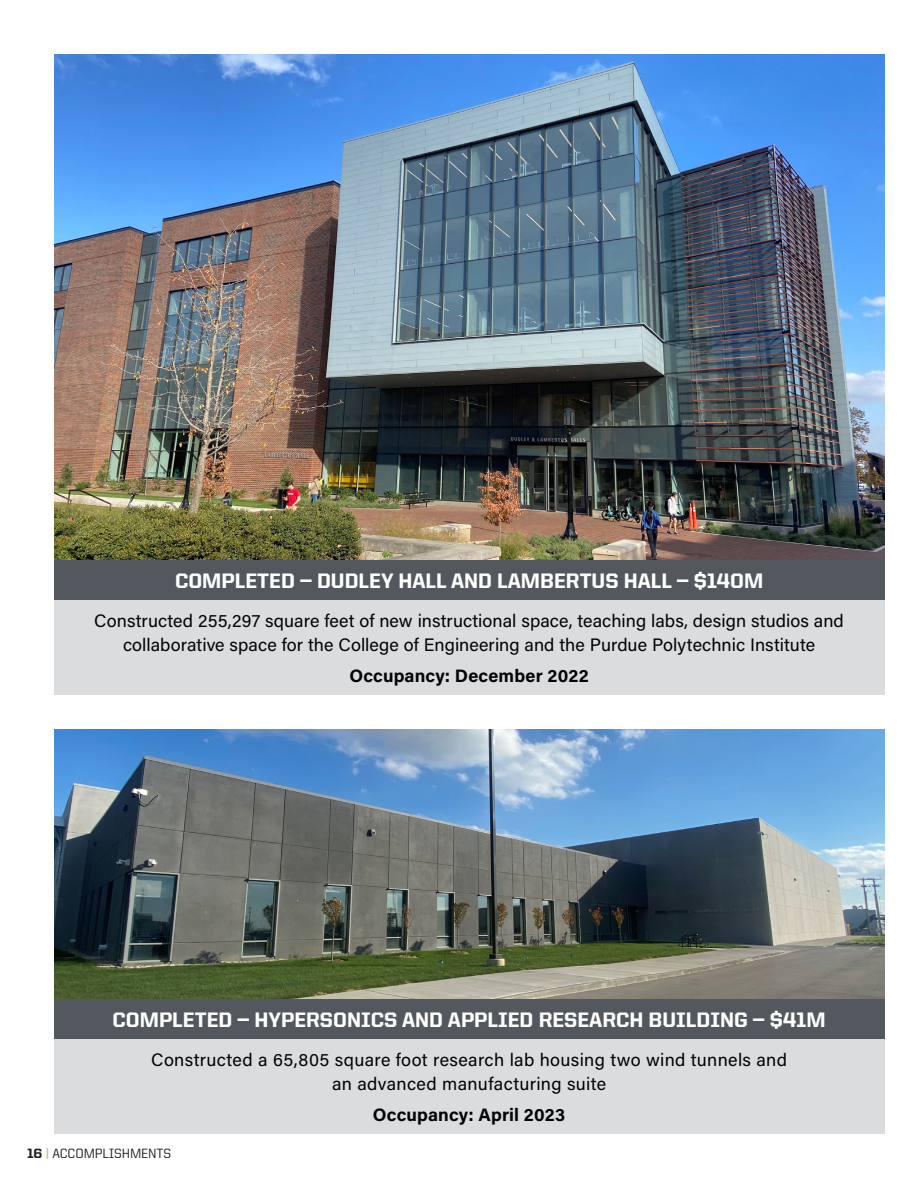
<style>
.page{position:relative;width:918px;height:1188px;background:#fff}
.page>*{position:absolute;margin:0;border:0;box-sizing:border-box;transform-origin:0 0}
.Body_text_Acumin_Pro_9{font:800 21px "United Sans Reg";color:#fff}
.bullets{font:18px/24px "Acumin Pro";letter-spacing:.005em;color:#010203;text-align:center}
.bullets-2{font:700 18px "Acumin Pro";letter-spacing:.01em;color:#010203}
.t1{font:500 13.5px "United Sans Reg";letter-spacing:-.01em;color:#231f20}
.s1{font-weight:800}
.s2{font-weight:700;color:#d7c091}
</style>
<div class="page">
<img style="left:54px;top:54px;width:830px;height:506px">
<img style="left:54px;top:729px;width:830px;height:270px">
<div style="left:54px;top:560px;width:830px;height:41px;background:#52585e"></div>
<div style="left:54px;top:601px;width:830px;height:94px;background:#dbdcde"></div>
<div style="left:54px;top:999px;width:830px;height:41px;background:#52585e"></div>
<div style="left:54px;top:1040px;width:830px;height:94px;background:#dbdcde"></div>
<p class="Body_text_Acumin_Pro_9" style="left:175px;top:570px;width:590px">COMPLETED — DUDLEY HALL AND LAMBERTUS HALL — $140M</p>
<p class="bullets" style="left:94px;top:608px;width:751px">Constructed 255,297 square feet of new instructional space, teaching labs, design studios and collaborative space for the College of Engineering and the Purdue Polytechnic Institute</p>
<p class="bullets-2" style="left:349px;top:663px;width:241px">Occupancy: December 2022</p>
<p class="Body_text_Acumin_Pro_9" style="left:113px;top:1008px;width:715px">COMPLETED — HYPERSONICS AND APPLIED RESEARCH BUILDING — $41M</p>
<p class="bullets" style="left:151px;top:1047px;width:637px">Constructed a 65,805 square foot research lab housing two wind tunnels and</p>
<p class="bullets" style="left:332px;top:1071px;width:275px">an advanced manufacturing suite</p>
<p class="bullets-2" style="left:373px;top:1102px;width:194px">Occupancy: April 2023</p>
<p class="t1" style="left:27px;top:1146px;width:146px"><span class="s1">16</span> <span class="s2">|</span> ACCOMPLISHMENTS</p>
</div>
